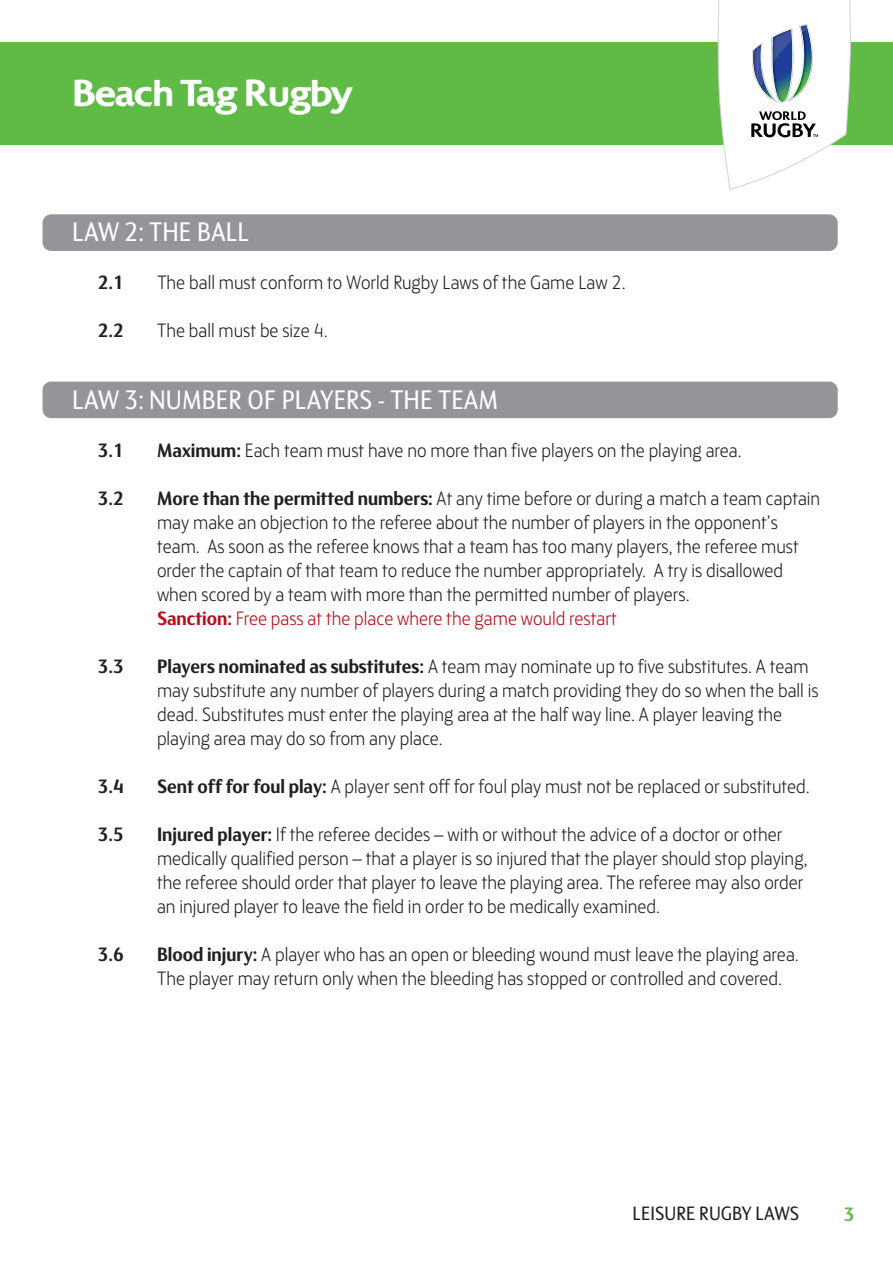
<style>
.page{position:relative;width:893px;height:1263px;background:#fff}
.page>*{position:absolute;margin:0;border:0;box-sizing:border-box;transform-origin:0 0}
.t1{font:700 39px "Colosseum";letter-spacing:-.035em;color:#fff}
.t2{font:27px "FS Blake";color:#fff;scale:.92 1}
.t3{font:300 19.5px/24px "FS Blake";color:#231f20;scale:.93 1}
.t4{font:700 19.5px "FS Blake";color:#231f20;scale:.93 1}
.t5{font:19.5px "FS Blake";color:#231f20;scale:.93 1}
.t6{font:700 19.5px "FS Blake";color:#60bb46;scale:.93 1}
.s1{font-weight:700}
.s2{font-weight:700;color:#b50e1a}
.s3{color:#b50e1a}
</style>
<div class="page">
<div style="left:43px;top:214px;width:795px;height:37px;background:#939598;border-radius:9px"></div>
<div style="left:43px;top:382px;width:795px;height:36px;background:#939598;border-radius:9px"></div>
<div style="left:0;top:43px;width:893px;height:102px;background:#60bb46"></div>
<svg style="left:718px;top:0;width:132px;height:190px"></svg>
<h1 class="t1" style="left:72px;top:72px;width:282px">Beach Tag Rugby</h1>
<h2 class="t2" style="left:72px;top:223px;width:194px">LAW 2: THE BALL</h2>
<p class="t4" style="left:98px;top:276px;width:30px">2.1</p>
<p class="t3" style="left:157px;top:273px;width:505px">The ball must conform to World Rugby Laws of the Game Law 2.</p>
<p class="t4" style="left:98px;top:324px;width:30px">2.2</p>
<p class="t3" style="left:157px;top:321px;width:185px">The ball must be size 4.</p>
<h2 class="t2" style="left:72px;top:391px;width:465px">LAW 3: NUMBER OF PLAYERS - THE TEAM</h2>
<p class="t4" style="left:98px;top:444px;width:30px">3.1</p>
<p class="t3" style="left:157px;top:441px;width:630px"><span class="s1">Maximum:</span> Each team must have no more than five players on the playing area.</p>
<p class="t4" style="left:98px;top:492px;width:30px">3.2</p>
<p class="t3" style="left:157px;top:489px;width:715px"><span class="s1">More than the permitted numbers:</span> At any time before or during a match a team captain may make an objection to the referee about the number of players in the opponent’s team. As soon as the referee knows that a team has too many players, the referee must order the captain of that team to reduce the number appropriately. A try is disallowed when scored by a team with more than the permitted number of players.<br><span class="s2">Sanction:</span> <span class="s3">Free pass at the place where the game would restart</span></p>
<p class="t4" style="left:98px;top:660px;width:30px">3.3</p>
<p class="t3" style="left:157px;top:657px;width:713px"><span class="s1">Players nominated as substitutes:</span> A team may nominate up to five substitutes. A team may substitute any number of players during a match providing they do so when the ball is dead. Substitutes must enter the playing area at the half way line. A player leaving the playing area may do so from any place.</p>
<p class="t4" style="left:98px;top:780px;width:30px">3.4</p>
<p class="t3" style="left:157px;top:777px;width:703px"><span class="s1">Sent off for foul play:</span> A player sent off for foul play must not be replaced or substituted.</p>
<p class="t4" style="left:98px;top:828px;width:30px">3.5</p>
<p class="t3" style="left:157px;top:825px;width:701px"><span class="s1">Injured player:</span> If the referee decides – with or without the advice of a doctor or other medically qualified person – that a player is so injured that the player should stop playing, the referee should order that player to leave the playing area. The referee may also order an injured player to leave the field in order to be medically examined.</p>
<p class="t4" style="left:98px;top:948px;width:30px">3.6</p>
<p class="t3" style="left:157px;top:945px;width:692px"><span class="s1">Blood injury:</span> A player who has an open or bleeding wound must leave the playing area.<br>The player may return only when the bleeding has stopped or controlled and covered.</p>
<p class="t5" style="left:633px;top:1206px;width:181px">LEISURE RUGBY LAWS</p>
<p class="t6" style="left:844px;top:1208px;width:13px">3</p>
</div>
